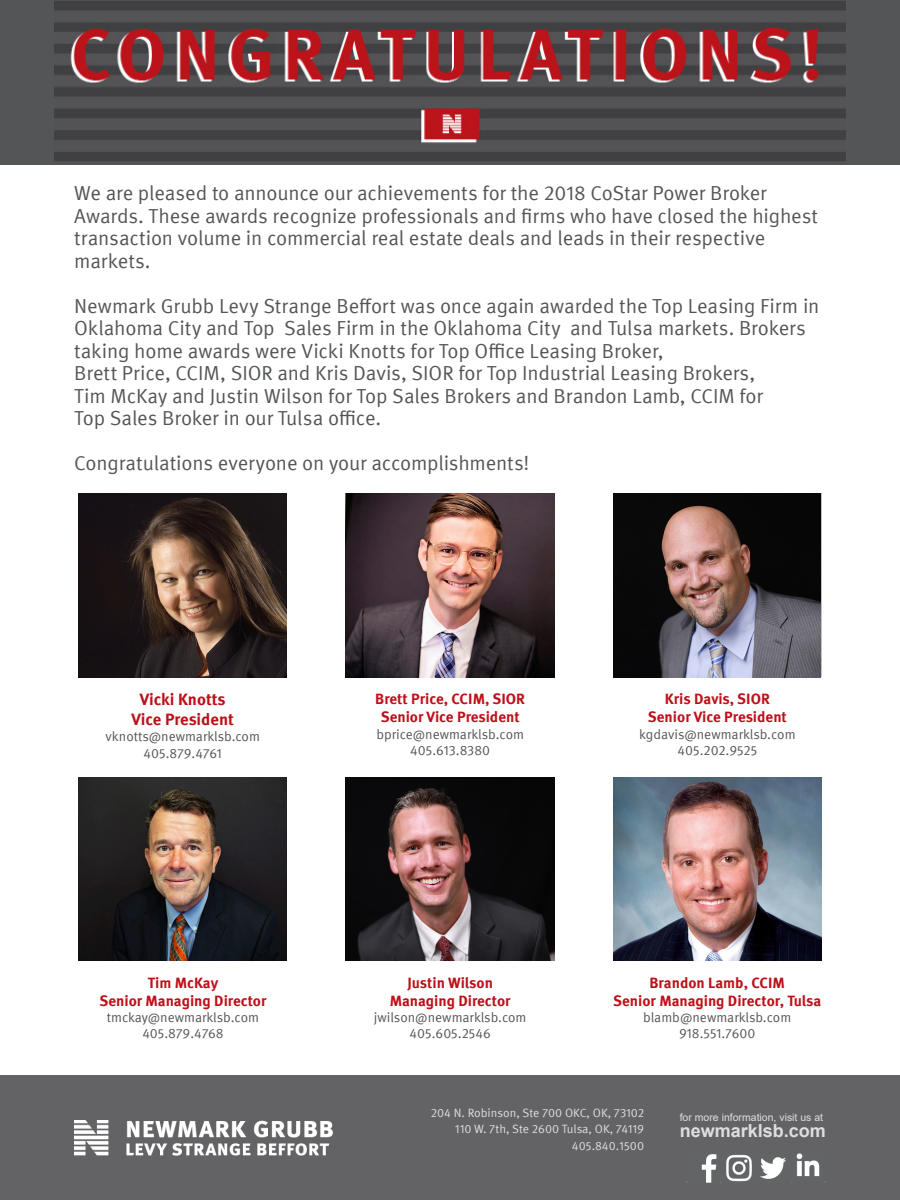
<style>
.page{position:relative;width:900px;height:1200px;background:#fff}
.page>*{position:absolute;margin:0;border:0;box-sizing:border-box;transform-origin:0 0}
.t1{font:20.25px/22.5px "KF Meta OT";letter-spacing:-.01em;color:#545557}
.t2{font:700 18px "Arial";color:#dfddde}
.t3{font:700 16.5px/19.8px "KF Meta OT";color:#bd1019;text-align:center}
.t4{font:700 15px/18px "KF Meta OT";color:#bd1019;text-align:center}
.t5{font:13.5px/16.2px "KF Meta OT";color:#565659;text-align:center}
.t6{font:12px/16.2px "KF Meta OT";color:#dfddde;text-align:right}
.t7{font:10.5px "Arial";color:#dfddde}
</style>
<div class="page">
<div style="left:0;top:0;width:900px;height:165px;background:#545557"></div>
<img style="left:54px;top:1px;width:792px;height:160px">
<img style="left:79px;top:494px;width:208px;height:183px">
<img style="left:346px;top:494px;width:208px;height:183px">
<img style="left:613px;top:494px;width:207px;height:183px">
<img style="left:79px;top:777px;width:208px;height:184px">
<img style="left:346px;top:777px;width:208px;height:184px">
<div style="left:0;top:1076px;width:900px;height:124px;background:#636366"></div>
<img style="left:74px;top:1120px;width:258px;height:35px">
<img style="left:686px;top:1154px;width:140px;height:29px">
<img style="left:613px;top:777px;width:208px;height:184px">
<p class="t1" style="left:74px;top:182px;width:745px">We are pleased to announce our achievements for the 2018 CoStar Power Broker Awards. These awards recognize professionals and firms who have closed the highest transaction volume in commercial real estate deals and leads in their respective markets.</p>
<p class="t1" style="left:74px;top:295px;width:747px">Newmark Grubb Levy Strange Beffort was once again awarded the Top Leasing Firm in Oklahoma City and Top Sales Firm in the Oklahoma City and Tulsa markets. Brokers taking home awards were Vicki Knotts for Top Office Leasing Broker,<br>Brett Price, CCIM, SIOR and Kris Davis, SIOR for Top Industrial Leasing Brokers,<br>Tim McKay and Justin Wilson for Top Sales Brokers and Brandon Lamb, CCIM for<br>Top Sales Broker in our Tulsa office.</p>
<p class="t1" style="left:74px;top:452px;width:457px">Congratulations everyone on your accomplishments!</p>
<p class="t3" style="left:132px;top:690px;width:104px">Vicki Knotts<br>Vice President</p>
<p class="t5" style="left:106px;top:729px;width:156px">vknotts@newmarklsb.com<br>405.879.4761</p>
<p class="t4" style="left:100px;top:974px;width:168px">Tim McKay<br>Senior Managing Director</p>
<p class="t5" style="left:107px;top:1009px;width:154px">tmckay@newmarklsb.com<br>405.879.4768</p>
<p class="t4" style="left:375px;top:690px;width:151px">Brett Price, CCIM, SIOR<br>Senior Vice President</p>
<p class="t5" style="left:376px;top:726px;width:149px">bprice@newmarklsb.com<br>405.613.8380</p>
<p class="t4" style="left:648px;top:690px;width:140px">Kris Davis, SIOR<br>Senior Vice President</p>
<p class="t5" style="left:639px;top:726px;width:158px">kgdavis@newmarklsb.com<br>405.202.9525</p>
<p class="t4" style="left:390px;top:974px;width:122px">Justin Wilson<br>Managing Director</p>
<p class="t5" style="left:374px;top:1009px;width:154px">jwilson@newmarklsb.com<br>405.605.2546</p>
<p class="t4" style="left:613px;top:974px;width:209px">Brandon Lamb, CCIM<br>Senior Managing Director, Tulsa</p>
<p class="t5" style="left:643px;top:1009px;width:150px">blamb@newmarklsb.com<br>918.551.7600</p>
<p class="t6" style="left:431px;top:1105px;width:215px">204 N. Robinson, Ste 700 OKC, OK, 73102<br>110 W. 7th, Ste 2600 Tulsa, OK, 74119<br>405.840.1500</p>
<p class="t7" style="left:680px;top:1110px;width:145px">for more information, visit us at</p>
<p class="t2" style="left:680px;top:1118px;width:148px">newmarklsb.com</p>
</div>
